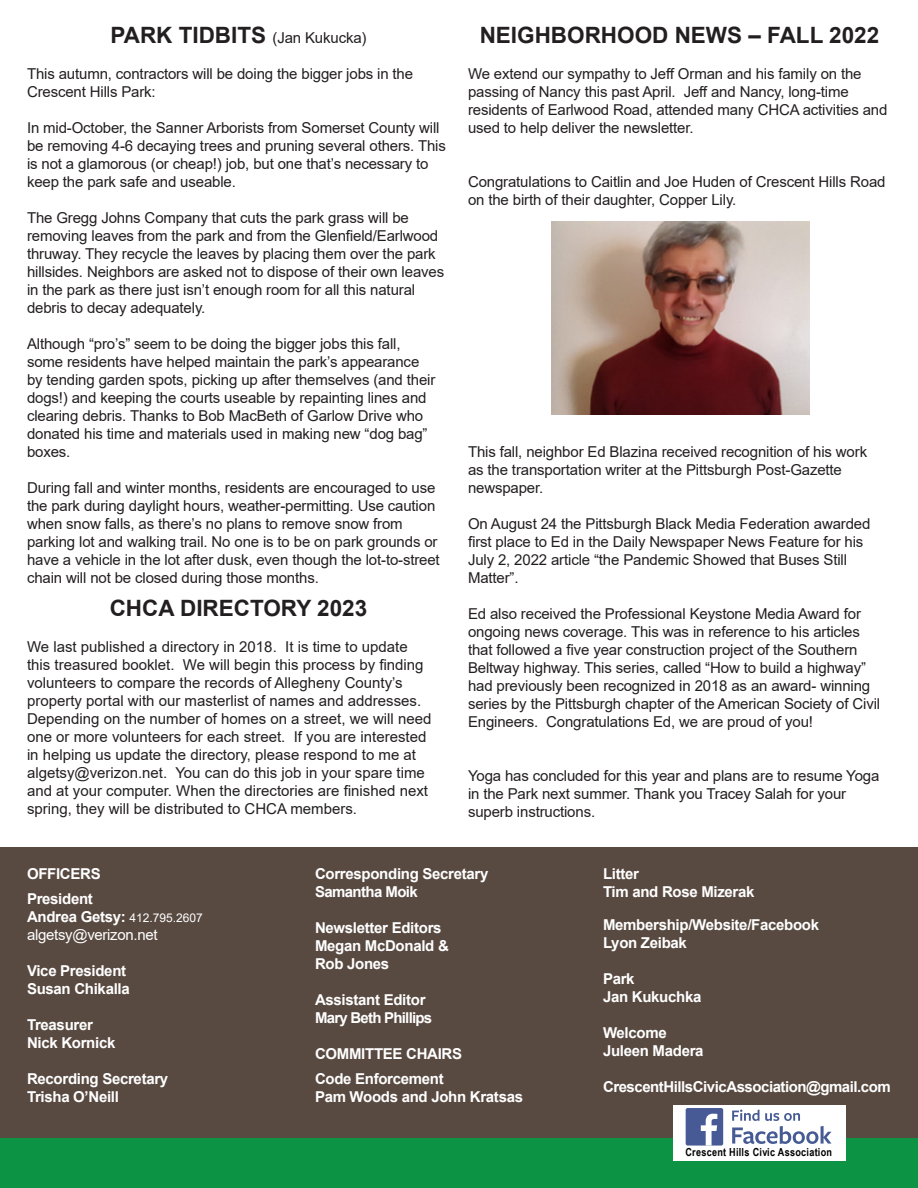
<style>
.page{position:relative;width:918px;height:1188px;background:#fff}
.page>*{position:absolute;margin:0;border:0;box-sizing:border-box;transform-origin:0 0}
.t1{font:700 22.5px "Arial";color:#231f20}
.t2{font:15px/18px "Arial";letter-spacing:-.01em;color:#231f20}
.t3{font:700 15px/18px "Arial";letter-spacing:-.02em;color:#fff}
.t4{font:15px "Arial";letter-spacing:-.02em;color:#fff}
.t5{font:700 15px "Arial";letter-spacing:-.05em;color:#fff}
.t6{font:700 15px "Arial";letter-spacing:-.04em;color:#fff}
.t7{font:700 11.1px "Arial Narrow";letter-spacing:.025em;color:#000}
.s1{font-weight:700;font-size:22.5px}
.s2{font-weight:400;font-size:12px}
</style>
<div class="page">
<div style="left:0;top:1134px;width:918px;height:54px;background:#0d9344"></div>
<div style="left:0;top:847px;width:918px;height:291px;background:#594a41"></div>
<div style="left:673px;top:1106px;width:172px;height:55px;background:#fff"></div>
<svg style="left:732px;top:1110px;width:100px;height:34px"></svg>
<div style="left:686px;top:1108px;width:37px;height:38px;background:#485a95;border-radius:2px"></div>
<svg style="left:701px;top:1114px;width:16px;height:32px"></svg>
<img style="left:551px;top:222px;width:258px;height:193px">
<p class="t2" style="left:110px;top:29px;width:258px"><span class="s1">PARK TIDBITS</span> (Jan Kukucka)</p>
<p class="t2" style="left:27px;top:65px;width:388px">This autumn, contractors will be doing the bigger jobs in the<br>Crescent Hills Park:</p>
<p class="t2" style="left:27px;top:119px;width:420px">In mid-October, the Sanner Arborists from Somerset County will be removing 4-6 decaying trees and pruning several others. This is not a glamorous (or cheap!) job, but one that’s necessary to keep the park safe and useable.</p>
<p class="t2" style="left:27px;top:209px;width:419px">The Gregg Johns Company that cuts the park grass will be removing leaves from the park and from the Glenfield/Earlwood thruway. They recycle the leaves by placing them over the park hillsides. Neighbors are asked not to dispose of their own leaves in the park as there just isn’t enough room for all this natural debris to decay adequately.</p>
<p class="t2" style="left:27px;top:335px;width:410px">Although “pro’s” seem to be doing the bigger jobs this fall, some residents have helped maintain the park’s appearance by tending garden spots, picking up after themselves (and their dogs!) and keeping the courts useable by repainting lines and clearing debris. Thanks to Bob MacBeth of Garlow Drive who donated his time and materials used in making new “dog bag” boxes.</p>
<p class="t2" style="left:27px;top:479px;width:414px">During fall and winter months, residents are encouraged to use the park during daylight hours, weather-permitting. Use caution when snow falls, as there’s no plans to remove snow from parking lot and walking trail. No one is to be on park grounds or have a vehicle in the lot after dusk, even though the lot-to-street chain will not be closed during those months.</p>
<p class="t1" style="left:110px;top:593px;width:259px">CHCA DIRECTORY 2023</p>
<p class="t2" style="left:27px;top:638px;width:406px">We last published a directory in 2018. It is time to update this treasured booklet. We will begin this process by finding volunteers to compare the records of Allegheny County’s property portal with our masterlist of names and addresses.<br>Depending on the number of homes on a street, we will need one or more volunteers for each street. If you are interested in helping us update the directory, please respond to me at algetsy@verizon.net. You can do this job in your spare time and at your computer. When the directories are finished next spring, they will be distributed to CHCA members.</p>
<p class="t1" style="left:480px;top:20px;width:401px">NEIGHBORHOOD NEWS – FALL 2022</p>
<p class="t2" style="left:468px;top:65px;width:421px">We extend our sympathy to Jeff Orman and his family on the passing of Nancy this past April. Jeff and Nancy, long-time residents of Earlwood Road, attended many CHCA activities and used to help deliver the newsletter.</p>
<p class="t2" style="left:468px;top:173px;width:419px">Congratulations to Caitlin and Joe Huden of Crescent Hills Road on the birth of their daughter, Copper Lily.</p>
<p class="t2" style="left:468px;top:443px;width:401px">This fall, neighbor Ed Blazina received recognition of his work as the transportation writer at the Pittsburgh Post-Gazette newspaper.</p>
<p class="t2" style="left:468px;top:515px;width:404px">On August 24 the Pittsburgh Black Media Federation awarded first place to Ed in the Daily Newspaper News Feature for his July 2, 2022 article “the Pandemic Showed that Buses Still Matter”.</p>
<p class="t2" style="left:468px;top:605px;width:414px">Ed also received the Professional Keystone Media Award for ongoing news coverage. This was in reference to his articles that followed a five year construction project of the Southern Beltway highway. This series, called “How to build a highway” had previously been recognized in 2018 as an award- winning series by the Pittsburgh chapter of the American Society of Civil Engineers. Congratulations Ed, we are proud of you!</p>
<p class="t2" style="left:468px;top:767px;width:413px">Yoga has concluded for this year and plans are to resume Yoga in the Park next summer. Thank you Tracey Salah for your superb instructions.</p>
<p class="t3" style="left:27px;top:865px;width:75px">OFFICERS</p>
<p class="t3" style="left:27px;top:890px;width:67px">President</p>
<p class="t3" style="left:27px;top:908px;width:177px">Andrea Getsy: <span class="s2">412.795.2607</span></p>
<p class="t4" style="left:27px;top:925px;width:132px">algetsy@verizon.net</p>
<p class="t3" style="left:27px;top:962px;width:101px">Vice President</p>
<p class="t3" style="left:27px;top:980px;width:104px">Susan Chikalla</p>
<p class="t3" style="left:27px;top:1016px;width:67px">Treasurer</p>
<p class="t3" style="left:27px;top:1034px;width:90px">Nick Kornick</p>
<p class="t3" style="left:27px;top:1070px;width:143px">Recording Secretary</p>
<p class="t3" style="left:27px;top:1088px;width:93px">Trisha O’Neill</p>
<p class="t3" style="left:315px;top:865px;width:175px">Corresponding Secretary</p>
<p class="t6" style="left:315px;top:881px;width:104px">Samantha Moik</p>
<p class="t3" style="left:315px;top:919px;width:128px">Newsletter Editors</p>
<p class="t3" style="left:315px;top:937px;width:135px">Megan McDonald &amp;<br>Rob Jones</p>
<p class="t3" style="left:315px;top:991px;width:112px">Assistant Editor</p>
<p class="t5" style="left:315px;top:1007px;width:119px">Mary Beth Phillips</p>
<p class="t3" style="left:315px;top:1045px;width:149px">COMMITTEE CHAIRS</p>
<p class="t3" style="left:315px;top:1070px;width:130px">Code Enforcement</p>
<p class="t3" style="left:315px;top:1088px;width:210px">Pam Woods and John Kratsas</p>
<p class="t3" style="left:603px;top:865px;width:37px">Litter</p>
<p class="t3" style="left:603px;top:883px;width:153px">Tim and Rose Mizerak</p>
<p class="t3" style="left:603px;top:916px;width:218px">Membership/Website/Facebook</p>
<p class="t3" style="left:603px;top:934px;width:85px">Lyon Zeibak</p>
<p class="t3" style="left:603px;top:970px;width:33px">Park</p>
<p class="t3" style="left:603px;top:988px;width:100px">Jan Kukuchka</p>
<p class="t3" style="left:603px;top:1024px;width:65px">Welcome</p>
<p class="t3" style="left:603px;top:1042px;width:102px">Juleen Madera</p>
<p class="t3" style="left:603px;top:1078px;width:289px">CrescentHillsCivicAssociation@gmail.com</p>
<p class="t7" style="left:685px;top:1143px;width:148px">Crescent Hills Civic Association</p>
</div>
